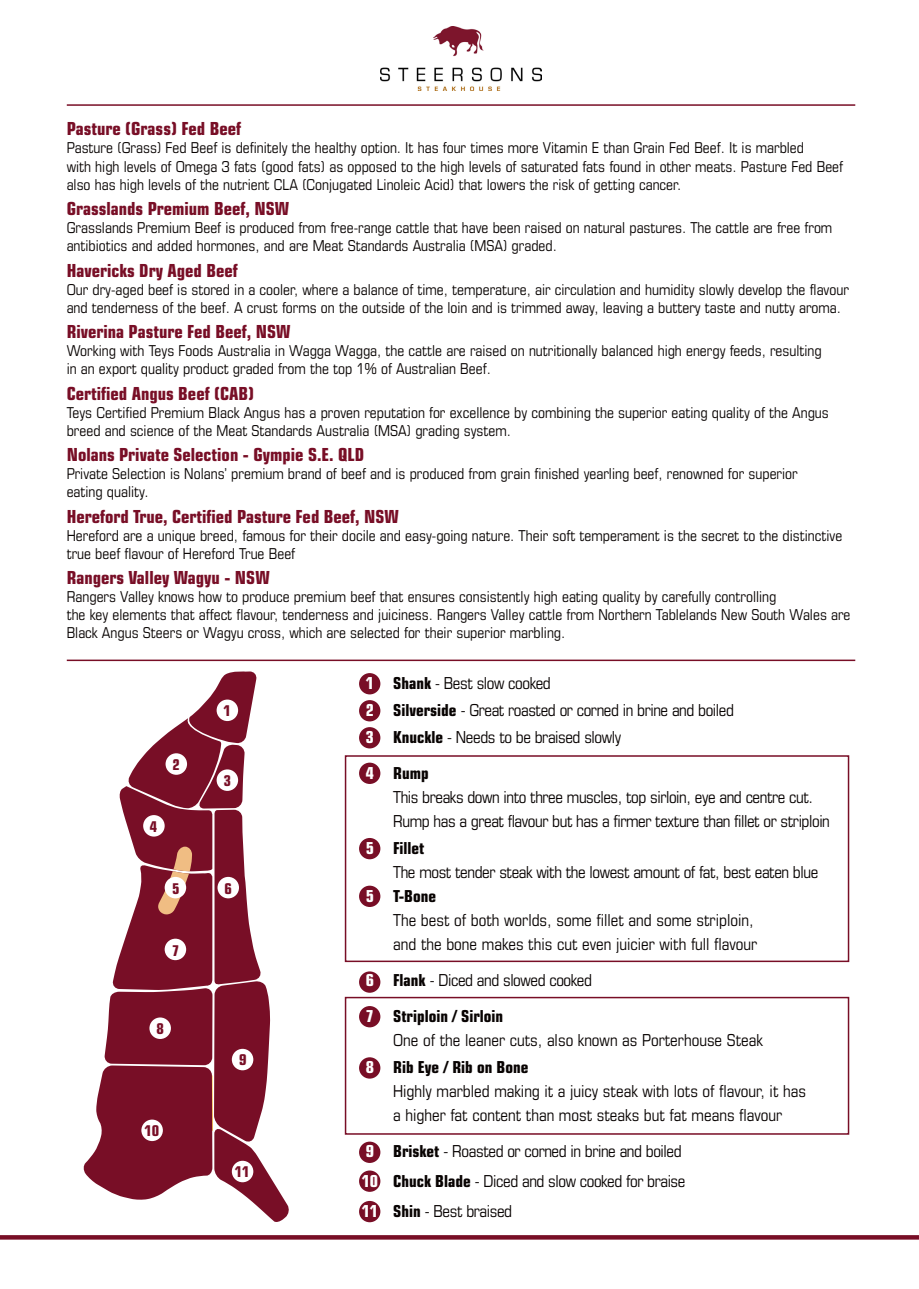
<style>
.page{position:relative;width:919px;height:1289px;background:#fff}
.page>*{position:absolute;margin:0;border:0;box-sizing:border-box;transform-origin:0 0}
.t1{font:700 condensed 18px "Eurostile LT Std";color:#780e26}
.t2{font:condensed 16.5px "Eurostile LT Std";letter-spacing:-.025em;color:#080302}
.t3{font:condensed 16.5px "Eurostile LT Std";color:#080302}
.t4{font:700 condensed 16.5px "Eurostile LT Std";color:#080302}
.t5{font:condensed 15px/18px "Eurostile LT Std";color:#080302}
.t6{font:700 condensed 14.85px "Eurostile";color:#780e26}
.s1{font-weight:700;color:#fff}
.s2{font-weight:700}
.s3{color:#fff}
</style>
<div class="page">
<hr style="left:67px;top:104px;width:788px;height:2px;background:#780e26">
<svg style="left:0;top:1235px;width:918px;height:4px;background:#7c152c"></svg>
<svg style="left:83px;top:671px;width:206px;height:551px"></svg>
<div style="left:216px;top:769px;width:22px;height:22px;background:#fff;border-radius:50%"></div>
<div style="left:216px;top:699px;width:22px;height:22px;background:#fff;border-radius:50%"></div>
<div style="left:165px;top:753px;width:22px;height:21px;background:#fff;border-radius:50%"></div>
<div style="left:143px;top:815px;width:22px;height:21px;background:#fff;border-radius:50%"></div>
<div style="left:165px;top:876px;width:21px;height:22px;background:#fff;border-radius:50%"></div>
<div style="left:217px;top:876px;width:22px;height:22px;background:#fff;border-radius:50%"></div>
<div style="left:165px;top:938px;width:21px;height:22px;background:#fff;border-radius:50%"></div>
<div style="left:149px;top:1017px;width:22px;height:21px;background:#fff;border-radius:50%"></div>
<div style="left:141px;top:1119px;width:22px;height:22px;background:#fff;border-radius:50%"></div>
<div style="left:232px;top:1048px;width:21px;height:22px;background:#fff;border-radius:50%"></div>
<div style="left:232px;top:1160px;width:21px;height:22px;background:#fff;border-radius:50%"></div>
<hr style="left:67px;top:659px;width:788px;height:2px;background:#780e26">
<div style="left:359px;top:1170px;width:21px;height:21px;background:#780e26;border-radius:50%"></div>
<div style="left:359px;top:1200px;width:21px;height:22px;background:#780e26;border-radius:50%"></div>
<div style="left:359px;top:1141px;width:21px;height:21px;background:#780e26;border-radius:50%"></div>
<div style="left:359px;top:1057px;width:21px;height:21px;background:#780e26;border-radius:50%"></div>
<div style="left:359px;top:1006px;width:21px;height:21px;background:#780e26;border-radius:50%"></div>
<div style="left:359px;top:971px;width:21px;height:21px;background:#780e26;border-radius:50%"></div>
<div style="left:359px;top:762px;width:21px;height:22px;background:#780e26;border-radius:50%"></div>
<div style="left:359px;top:700px;width:21px;height:21px;background:#780e26;border-radius:50%"></div>
<div style="left:359px;top:885px;width:21px;height:22px;background:#780e26;border-radius:50%"></div>
<div style="left:359px;top:727px;width:21px;height:21px;background:#780e26;border-radius:50%"></div>
<div style="left:359px;top:673px;width:21px;height:21px;background:#780e26;border-radius:50%"></div>
<div style="left:359px;top:838px;width:21px;height:21px;background:#780e26;border-radius:50%"></div>
<div style="left:345px;top:755px;width:504px;height:207px;border:2px solid #780e26"></div>
<div style="left:345px;top:996px;width:504px;height:138px;border:2px solid #780e26"></div>
<img style="left:380px;top:26px;width:162px;height:65px">
<p class="t1" style="left:67px;top:118px;width:176px">Pasture (Grass) Fed Beef</p>
<p class="t5" style="left:67px;top:139px;width:777px">Pasture (Grass) Fed Beef is definitely the healthy option. It has four times more Vitamin E than Grain Fed Beef. It is marbled<br>with high levels of Omega 3 fats (good fats) as opposed to the high levels of saturated fats found in other meats. Pasture Fed Beef also has high levels of the nutrient CLA (Conjugated Linoleic Acid) that lowers the risk of getting cancer.</p>
<p class="t1" style="left:67px;top:198px;width:224px">Grasslands Premium Beef, NSW</p>
<p class="t5" style="left:67px;top:218px;width:767px">Grasslands Premium Beef is produced from free-range cattle that have been raised on natural pastures. The cattle are free from</p>
<p class="t5" style="left:67px;top:236px;width:491px">antibiotics and added hormones, and are Meat Standards Australia (MSA) graded.</p>
<p class="t1" style="left:67px;top:259px;width:173px">Havericks Dry Aged Beef</p>
<p class="t5" style="left:67px;top:280px;width:783px">Our dry-aged beef is stored in a cooler, where a balance of time, temperature, air circulation and humidity slowly develop the flavour and tenderness of the beef. A crust forms on the outside of the loin and is trimmed away, leaving a buttery taste and nutty aroma.</p>
<p class="t1" style="left:67px;top:321px;width:225px">Riverina Pasture Fed Beef, NSW</p>
<p class="t5" style="left:67px;top:341px;width:756px">Working with Teys Foods Australia in Wagga Wagga, the cattle are raised on nutritionally balanced high energy feeds, resulting in an export quality product graded from the top 1% of Australian Beef.</p>
<p class="t1" style="left:67px;top:382px;width:189px">Certified Angus Beef (CAB)</p>
<p class="t5" style="left:67px;top:403px;width:763px">Teys Certified Premium Black Angus has a proven reputation for excellence by combining the superior eating quality of the Angus breed and science of the Meat Standards Australia (MSA) grading system.</p>
<p class="t1" style="left:67px;top:444px;width:299px">Nolans Private Selection - Gympie S.E. QLD</p>
<p class="t5" style="left:67px;top:464px;width:732px">Private Selection is Nolans’ premium brand of beef and is produced from grain finished yearling beef, renowned for superior</p>
<p class="t5" style="left:67px;top:482px;width:83px">eating quality.</p>
<p class="t1" style="left:67px;top:505px;width:334px">Hereford True, Certified Pasture Fed Beef, NSW</p>
<p class="t5" style="left:67px;top:526px;width:777px">Hereford are a unique breed, famous for their docile and easy-going nature. Their soft temperament is the secret to the distinctive true beef flavour of Hereford True Beef</p>
<p class="t1" style="left:67px;top:567px;width:204px">Rangers Valley Wagyu - NSW</p>
<p class="t5" style="left:67px;top:587px;width:711px">Rangers Valley knows how to produce premium beef that ensures consistently high eating quality by carefully controlling</p>
<p class="t5" style="left:67px;top:605px;width:785px">the key elements that affect flavour, tenderness and juiciness. Rangers Valley cattle from Northern Tablelands New South Wales are<br>Black Angus Steers or Wagyu cross, which are selected for their superior marbling.</p>
<p class="t6" style="left:172px;top:755px;width:9px">2</p>
<p class="t6" style="left:150px;top:817px;width:9px">4</p>
<p class="t6" style="left:223px;top:701px;width:9px">1</p>
<p class="t6" style="left:224px;top:771px;width:9px">3</p>
<p class="t6" style="left:172px;top:879px;width:9px">5</p>
<p class="t6" style="left:225px;top:879px;width:9px">6</p>
<p class="t6" style="left:172px;top:941px;width:9px">7</p>
<p class="t6" style="left:156px;top:1019px;width:9px">8</p>
<p class="t6" style="left:144px;top:1121px;width:16px">10</p>
<p class="t6" style="left:239px;top:1051px;width:9px">9</p>
<p class="t6" style="left:235px;top:1162px;width:16px">11</p>
<p class="t2" style="left:366px;top:673px;width:186px"><span class="s1">1</span> <span class="s2">Shank</span> - Best slow cooked</p>
<p class="t2" style="left:366px;top:700px;width:370px"><span class="s1">2</span> <span class="s2">Silverside</span> - Great roasted or corned in brine and boiled</p>
<p class="t2" style="left:366px;top:727px;width:257px"><span class="s1">3</span> <span class="s2">Knuckle</span> - Needs to be braised slowly</p>
<p class="t4" style="left:366px;top:763px;width:64px"><span class="s3">4</span> Rump</p>
<p class="t2" style="left:393px;top:787px;width:421px">This breaks down into three muscles, top sirloin, eye and centre cut.</p>
<p class="t2" style="left:393px;top:811px;width:438px">Rump has a great flavour but has a firmer texture than fillet or striploin</p>
<p class="t4" style="left:366px;top:838px;width:60px"><span class="s3">5</span> Fillet</p>
<p class="t2" style="left:393px;top:862px;width:426px">The most tender steak with the lowest amount of fat, best eaten blue</p>
<p class="t4" style="left:366px;top:886px;width:72px"><span class="s3">5</span> T-Bone</p>
<p class="t3" style="left:393px;top:910px;width:362px">The best of both worlds, some fillet and some striploin,</p>
<p class="t3" style="left:393px;top:934px;width:365px">and the bone makes this cut even juicier with full flavour</p>
<p class="t2" style="left:366px;top:970px;width:228px"><span class="s1">6</span> <span class="s2">Flank</span> - Diced and slowed cooked</p>
<p class="t4" style="left:366px;top:1006px;width:139px"><span class="s3">7</span> Striploin / Sirloin</p>
<p class="t3" style="left:393px;top:1030px;width:371px">One of the leaner cuts, also known as Porterhouse Steak</p>
<p class="t4" style="left:366px;top:1057px;width:164px"><span class="s3">8</span> Rib Eye / Rib on Bone</p>
<p class="t3" style="left:393px;top:1081px;width:414px">Highly marbled making it a juicy steak with lots of flavour, it has</p>
<p class="t3" style="left:393px;top:1105px;width:390px">a higher fat content than most steaks but fat means flavour</p>
<p class="t2" style="left:366px;top:1141px;width:317px"><span class="s1">9</span> <span class="s2">Brisket</span> - Roasted or corned in brine and boiled</p>
<p class="t2" style="left:361px;top:1171px;width:325px"><span class="s1">10</span> <span class="s2">Chuck Blade</span> - Diced and slow cooked for braise</p>
<p class="t2" style="left:361px;top:1201px;width:152px"><span class="s1">11</span> <span class="s2">Shin</span> - Best braised</p>
</div>
